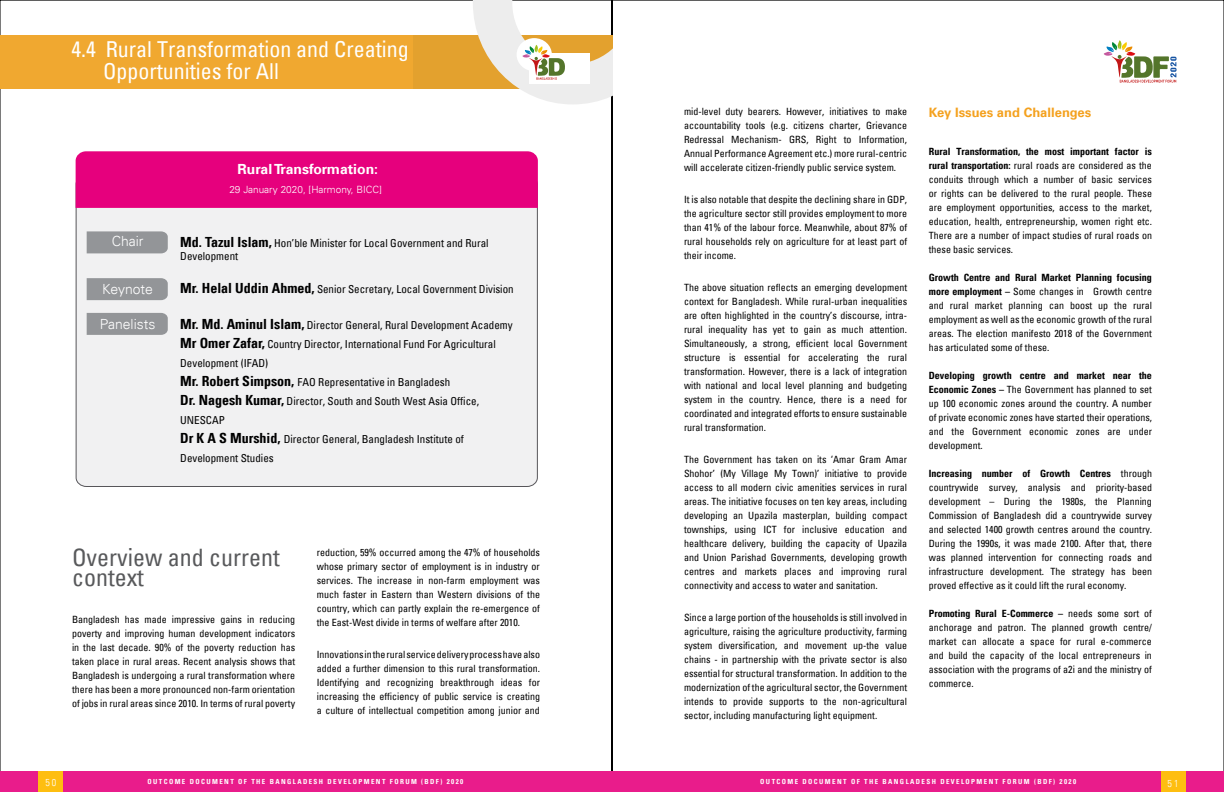
<style>
.page{position:relative;width:1224px;height:792px;background:#fff}
.page>*{position:absolute;margin:0;border:0;box-sizing:border-box;transform-origin:0 0}
.t1{font:condensed 24px/20px "Univers";color:#58595b}
.t2{font:condensed 22px/22px "Univers";color:#fff}
.t3{font:300 14px "Univers LT";color:#fff}
.t4{font:700 14px "Univers LT";color:#fff}
.t5{font:700 13px "Univers LT";color:#f4a11e}
.t6{font:condensed 11px/19px "Univers";color:#000}
.t7{font:condensed 10px/14px "Univers";color:#000;text-align:justify}
.t8{font:300 10px "Univers LT";color:#fff}
.t9{font:300 condensed 10px "Univers LT";color:#fff}
.t10{font:700 condensed 7px "Univers LT";letter-spacing:.2em;color:#fff}
.s1{font-family:"Univers LT";font-weight:700;font-size:14px}
.s2{font-weight:700}
</style>
<div class="page">
<div style="left:0;top:772px;width:612px;height:20px;background:#e91c8b"></div>
<div style="left:612px;top:772px;width:612px;height:20px;background:#e91c8b"></div>
<div style="left:39px;top:772px;width:24px;height:20px;background:#febe10"></div>
<div style="left:1161px;top:772px;width:24px;height:20px;background:#febe10"></div>
<svg style="left:1104px;top:40px;width:73px;height:43px"></svg>
<div style="left:75px;top:174px;width:463px;height:313px;background:#f1f1f2"></div>
<div style="left:76px;top:151px;width:462px;height:57px;background:#e6007d"></div>
<div style="left:87px;top:231px;width:81px;height:22px;background:#939598"></div>
<div style="left:87px;top:313px;width:81px;height:22px;background:#939598"></div>
<div style="left:87px;top:278px;width:81px;height:22px;background:#939598"></div>
<div style="left:0;top:35px;width:456px;height:53px;background:#f0a830"></div>
<div style="left:413px;top:35px;width:200px;height:53px;background:#e3a12e"></div>
<svg style="left:473px;top:0;width:140px;height:104px"></svg>
<h2 class="t2" style="left:103px;top:38px;width:307px;text-indent:-32px">4.4 Rural Transformation and Creating<br>Opportunities for All</h2>
<h3 class="t3" style="left:112px;top:233px;width:33px">Chair</h3>
<h3 class="t3" style="left:102px;top:281px;width:52px">Keynote</h3>
<h3 class="t3" style="left:100px;top:315px;width:57px">Panelists</h3>
<h3 class="t4" style="left:238px;top:161px;width:142px">Rural Transformation:</h3>
<p class="t8" style="left:229px;top:183px;width:154px">29 January 2020, [Harmony, BICC]</p>
<p class="t6" style="left:180px;top:236px;width:310px;line-height:13.2px"><span class="s1">Md. Tazul Islam,</span> Hon’ble Minister for Local Government and Rural<br>Development</p>
<p class="t6" style="left:180px;top:280px;width:335px"><span class="s1">Mr. Helal Uddin Ahmed,</span> Senior Secretary, Local Government Division</p>
<p class="t6" style="left:180px;top:316px;width:334px"><span class="s1">Mr. Md. Aminul Islam,</span> Director General, Rural Development Academy <span class="s1">Mr Omer Zafar,</span> Country Director, International Fund For Agricultural Development (IFAD)<br><span class="s1">Mr. Robert Simpson,</span> FAO Representative in Bangladesh<br><span class="s1">Dr. Nagesh Kumar,</span> Director, South and South West Asia Office, UNESCAP<br><span class="s1">Dr K A S Murshid,</span> Director General, Bangladesh Institute of Development Studies</p>
<h1 class="t1" style="left:72px;top:547px;width:209px">Overview and current context</h1>
<p class="t7" style="left:72px;top:612px;width:225px">Bangladesh has made impressive gains in reducing poverty and improving human development indicators in the last decade. 90% of the poverty reduction has taken place in rural areas. Recent analysis shows that Bangladesh is undergoing a rural transformation where there has been a more pronounced non-farm orientation of jobs in rural areas since 2010. In terms of rural poverty</p>
<p class="t7" style="left:317px;top:546px;width:225px">reduction, 59% occurred among the 47% of households whose primary sector of employment is in industry or services. The increase in non-farm employment was much faster in Eastern than Western divisions of the country, which can partly explain the re-emergence of the East-West divide in terms of welfare after 2010.</p>
<p class="t7" style="left:317px;top:648px;width:225px">Innovations in the rural service delivery process have also added a further dimension to this rural transformation.<br>Identifying and recognizing breakthrough ideas for increasing the efficiency of public service is creating a culture of intellectual competition among junior and</p>
<p class="t7" style="left:684px;top:105px;width:225px">mid-level duty bearers. However, initiatives to make accountability tools (e.g. citizens charter, Grievance Redressal Mechanism- GRS, Right to Information, Annual Performance Agreement etc.) more rural-centric will accelerate citizen-friendly public service system.</p>
<p class="t7" style="left:684px;top:193px;width:225px">It is also notable that despite the declining share in GDP, the agriculture sector still provides employment to more than 41% of the labour force. Meanwhile, about 87% of rural households rely on agriculture for at least part of their income.</p>
<p class="t7" style="left:684px;top:281px;width:225px">The above situation reflects an emerging development context for Bangladesh. While rural-urban inequalities are often highlighted in the country’s discourse, intra&shy;rural inequality has yet to gain as much attention.<br>Simultaneously, a strong, efficient local Government structure is essential for accelerating the rural transformation. However, there is a lack of integration with national and local level planning and budgeting system in the country. Hence, there is a need for coordinated and integrated efforts to ensure sustainable rural transformation.</p>
<p class="t7" style="left:684px;top:453px;width:225px">The Government has taken on its ‘Amar Gram Amar Shohor’ (My Village My Town)’ initiative to provide access to all modern civic amenities services in rural areas. The initiative focuses on ten key areas, including developing an Upazila masterplan, building compact townships, using ICT for inclusive education and healthcare delivery, building the capacity of Upazila and Union Parishad Governments, developing growth centres and markets places and improving rural connectivity and access to water and sanitation.</p>
<p class="t7" style="left:684px;top:611px;width:225px">Since a large portion of the households is still involved in agriculture, raising the agriculture productivity, farming system diversification, and movement up-the value chains - in partnership with the private sector is also essential for structural transformation. In addition to the modernization of the agricultural sector, the Government intends to provide supports to the non-agricultural sector, including manufacturing light equipment.</p>
<h3 class="t5" style="left:929px;top:105px;width:164px">Key Issues and Challenges</h3>
<p class="t7" style="left:929px;top:144px;width:225px"><span class="s2">Rural Transformation, the most important factor is rural transportation:</span> rural roads are considered as the conduits through which a number of basic services or rights can be delivered to the rural people. These are employment opportunities, access to the market, education, health, entrepreneurship, women right etc.<br>There are a number of impact studies of rural roads on these basic services.</p>
<p class="t7" style="left:929px;top:270px;width:225px"><span class="s2">Growth Centre and Rural Market Planning focusing more employment –</span> Some changes in Growth centre and rural market planning can boost up the rural employment as well as the economic growth of the rural areas. The election manifesto 2018 of the Government has articulated some of these.</p>
<p class="t7" style="left:929px;top:368px;width:225px"><span class="s2">Developing growth centre and market near the Economic Zones –</span> The Government has planned to set up 100 economic zones around the country. A number of private economic zones have started their operations, and the Government economic zones are under development.</p>
<p class="t7" style="left:929px;top:466px;width:225px"><span class="s2">Increasing number of Growth Centres</span> through countrywide survey, analysis and priority-based development – During the 1980s, the Planning Commission of Bangladesh did a countrywide survey and selected 1400 growth centres around the country.<br>During the 1990s, it was made 2100. After that, there was planned intervention for connecting roads and infrastructure development. The strategy has been proved effective as it could lift the rural economy.</p>
<p class="t7" style="left:929px;top:606px;width:225px"><span class="s2">Promoting Rural E-Commerce –</span> needs some sort of anchorage and patron. The planned growth centre/ market can allocate a space for rural e-commerce and build the capacity of the local entrepreneurs in association with the programs of a2i and the ministry of commerce.</p>
<p class="t9" style="left:46px;top:776px;width:12px">50</p>
<p class="t9" style="left:1168px;top:777px;width:12px">51</p>
<p class="t10" style="left:148px;top:777px;width:317px">OUTCOME DOCUMENT OF THE BANGLADESH DEVELOPMENT FORUM (BDF) 2020</p>
<p class="t10" style="left:760px;top:777px;width:317px">OUTCOME DOCUMENT OF THE BANGLADESH DEVELOPMENT FORUM (BDF) 2020</p>
</div>
